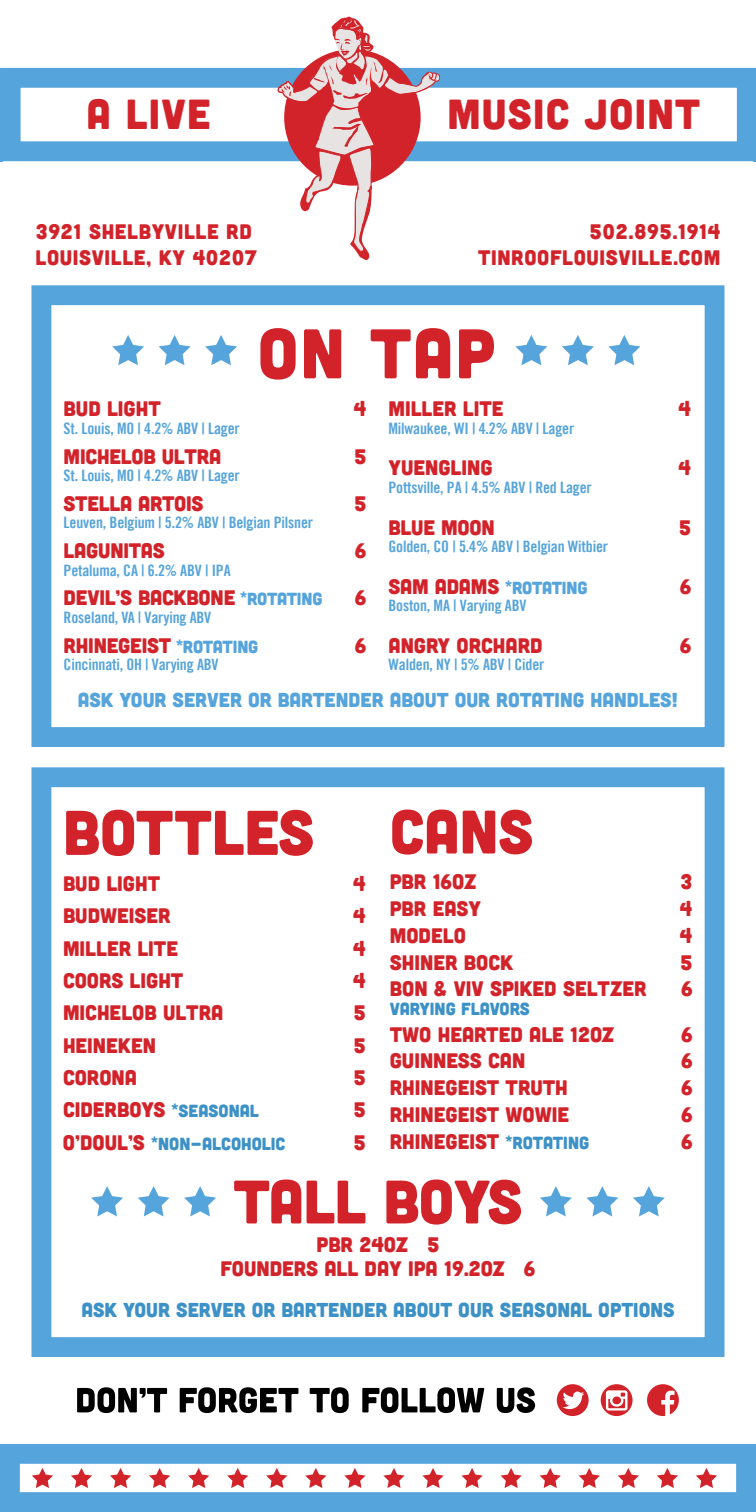
<style>
.page{position:relative;width:756px;height:1512px;background:#fff}
.page>*{position:absolute;margin:0;border:0;box-sizing:border-box;transform-origin:0 0}
.t1{font:70px "Cubano";color:#d2232a}
.t2{font:63px "Cubano";color:#d2232a}
.t3{font:61.25px "Cubano";letter-spacing:-.01em;color:#d2232a}
.t4{font:42px "Cubano";letter-spacing:.03em;color:#d2232a}
.t5{font:21px/23.6px "Cubano";color:#d2232a;text-align:center}
.t6{font:21px/25.2px "Cubano";letter-spacing:.03em;color:#d2232a}
.t7{font:20.12px "Cubano";color:#55a4db}
.t8{font:20.12px "Cubano";color:#3c91c7}
.t9{font:17.5px "Cubano";color:#3c91c7}
.t10{font:17.5px "Cubano";letter-spacing:-.01em;color:#55a4db}
.t11{font:15.75px "Trade Gothic LT Bold Cond Twenty";letter-spacing:-.01em;color:#55a4db}
.s1{font-size:17.5px;color:#55a4db}
.s2{font-size:21px;color:#d2232a}
.s3{font-size:17.5px;color:#3c91c7}
</style>
<div class="page">
<div style="left:0;top:1444px;width:756px;height:68px;border:20px solid #55a4db"></div>
<svg style="left:32px;top:1468px;width:21px;height:20px"></svg>
<svg style="left:188px;top:1468px;width:21px;height:20px"></svg>
<svg style="left:344px;top:1468px;width:22px;height:20px"></svg>
<svg style="left:501px;top:1468px;width:21px;height:20px"></svg>
<svg style="left:657px;top:1468px;width:21px;height:20px"></svg>
<svg style="left:71px;top:1468px;width:21px;height:20px"></svg>
<svg style="left:227px;top:1468px;width:21px;height:20px"></svg>
<svg style="left:383px;top:1468px;width:22px;height:20px"></svg>
<svg style="left:540px;top:1468px;width:21px;height:20px"></svg>
<svg style="left:696px;top:1468px;width:21px;height:20px"></svg>
<svg style="left:110px;top:1468px;width:21px;height:20px"></svg>
<svg style="left:266px;top:1468px;width:21px;height:20px"></svg>
<svg style="left:422px;top:1468px;width:22px;height:20px"></svg>
<svg style="left:579px;top:1468px;width:21px;height:20px"></svg>
<svg style="left:149px;top:1468px;width:21px;height:20px"></svg>
<svg style="left:305px;top:1468px;width:21px;height:20px"></svg>
<svg style="left:461px;top:1468px;width:22px;height:20px"></svg>
<svg style="left:618px;top:1468px;width:21px;height:20px"></svg>
<hr style="left:755px;top:1444px;width:1px;height:68px;background:#55a4db">
<div style="left:31px;top:767px;width:693px;height:590px;border:20px solid #55a4db"></div>
<hr style="left:0;top:68px;width:3px;height:93px;background:#55a4db">
<div style="left:1px;top:68px;width:755px;height:93px;border:20px solid #55a4db"></div>
<svg style="left:276px;top:16px;width:164px;height:244px"></svg>
<div style="left:31px;top:285px;width:693px;height:462px;border:20px solid #55a4db"></div>
<svg style="left:112px;top:335px;width:32px;height:30px"></svg>
<svg style="left:159px;top:335px;width:32px;height:30px"></svg>
<svg style="left:205px;top:335px;width:32px;height:30px"></svg>
<svg style="left:515px;top:335px;width:32px;height:30px"></svg>
<svg style="left:562px;top:335px;width:32px;height:30px"></svg>
<svg style="left:608px;top:335px;width:32px;height:30px"></svg>
<div style="left:557px;top:1384px;width:32px;height:32px;background:#d2232a;border-radius:50%"></div>
<svg style="left:563px;top:1392px;width:21px;height:17px"></svg>
<svg style="left:601px;top:1384px;width:32px;height:32px"></svg>
<svg style="left:606px;top:1390px;width:22px;height:21px"></svg>
<div style="left:647px;top:1384px;width:32px;height:32px;background:#d2232a;border-radius:50%"></div>
<svg style="left:661px;top:1391px;width:14px;height:25px"></svg>
<svg style="left:77px;top:1387px;width:458px;height:26px"></svg>
<svg style="left:91px;top:1186px;width:32px;height:30px"></svg>
<svg style="left:138px;top:1186px;width:32px;height:30px"></svg>
<svg style="left:184px;top:1186px;width:32px;height:30px"></svg>
<svg style="left:540px;top:1186px;width:32px;height:30px"></svg>
<svg style="left:586px;top:1186px;width:32px;height:30px"></svg>
<svg style="left:633px;top:1186px;width:32px;height:30px"></svg>
<h3 class="t4" style="left:86px;top:87px;width:126px">A LIVE</h3>
<h3 class="t4" style="left:447px;top:87px;width:254px">MUSIC JOINT</h3>
<p class="t6" style="left:36px;top:219px;width:223px">3921 SHELBYVILLE RD<br>LOUISVILLE, KY 40207</p>
<p class="t6" style="left:478px;top:219px;width:244px;text-align:right">502.895.1914<br>TINROOFLOUISVILLE.COM</p>
<h1 class="t1" style="left:258px;top:309px;width:239px">ON TAP</h1>
<p class="t5" style="left:64px;top:396px;width:99px">BUD LIGHT</p>
<p class="t5" style="left:354px;top:396px;width:14px">4</p>
<p class="t11" style="left:64px;top:419px;width:178px">St. Louis, MO | 4.2% ABV | Lager</p>
<p class="t5" style="left:64px;top:443px;width:159px">MICHELOB ULTRA</p>
<p class="t5" style="left:354px;top:443px;width:14px">5</p>
<p class="t11" style="left:64px;top:466px;width:178px">St. Louis, MO | 4.2% ABV | Lager</p>
<p class="t5" style="left:64px;top:491px;width:141px">STELLA ARTOIS</p>
<p class="t5" style="left:354px;top:491px;width:14px">5</p>
<p class="t11" style="left:64px;top:513px;width:251px">Leuven, Belgium | 5.2% ABV | Belgian Pilsner</p>
<p class="t5" style="left:64px;top:538px;width:103px">LAGUNITAS</p>
<p class="t5" style="left:355px;top:538px;width:13px">6</p>
<p class="t11" style="left:64px;top:560px;width:168px">Petaluma, CA | 6.2% ABV | IPA</p>
<p class="t5" style="left:64px;top:585px;width:260px">DEVIL’S BACKBONE <span class="s1">*ROTATING</span></p>
<p class="t5" style="left:355px;top:585px;width:13px">6</p>
<p class="t11" style="left:64px;top:608px;width:149px">Roseland, VA | Varying ABV</p>
<p class="t5" style="left:64px;top:632px;width:196px">RHINEGEIST <span class="s1">*ROTATING</span></p>
<p class="t5" style="left:355px;top:632px;width:13px">6</p>
<p class="t11" style="left:64px;top:655px;width:156px">Cincinnati, OH | Varying ABV</p>
<p class="t5" style="left:388px;top:396px;width:117px">MILLER LITE</p>
<p class="t5" style="left:679px;top:396px;width:14px">4</p>
<p class="t11" style="left:388px;top:419px;width:187px">Milwaukee, WI | 4.2% ABV | Lager</p>
<p class="t5" style="left:388px;top:455px;width:106px">YUENGLING</p>
<p class="t5" style="left:679px;top:455px;width:14px">4</p>
<p class="t11" style="left:388px;top:478px;width:205px">Pottsville, PA | 4.5% ABV | Red Lager</p>
<p class="t5" style="left:388px;top:514px;width:108px">BLUE MOON</p>
<p class="t5" style="left:679px;top:514px;width:14px">5</p>
<p class="t11" style="left:388px;top:537px;width:221px">Golden, CO | 5.4% ABV | Belgian Witbier</p>
<p class="t10" style="left:388px;top:576px;width:201px"><span class="s2">SAM ADAMS</span> *ROTATING</p>
<p class="t5" style="left:680px;top:574px;width:13px">6</p>
<p class="t11" style="left:388px;top:596px;width:140px">Boston, MA | Varying ABV</p>
<p class="t5" style="left:388px;top:633px;width:156px">ANGRY ORCHARD</p>
<p class="t5" style="left:680px;top:633px;width:13px">6</p>
<p class="t11" style="left:388px;top:655px;width:157px">Walden, NY | 5% ABV | Cider</p>
<p class="t7" style="left:78px;top:687px;width:602px">ASK YOUR SERVER OR BARTENDER ABOUT OUR ROTATING HANDLES!</p>
<h2 class="t2" style="left:63px;top:792px;width:253px">BOTTLES</h2>
<p class="t5" style="left:63px;top:871px;width:99px">BUD LIGHT</p>
<p class="t5" style="left:353px;top:871px;width:14px">4</p>
<p class="t5" style="left:63px;top:903px;width:109px">BUDWEISER</p>
<p class="t5" style="left:353px;top:903px;width:14px">4</p>
<p class="t5" style="left:63px;top:935px;width:117px">MILLER LITE</p>
<p class="t5" style="left:353px;top:935px;width:14px">4</p>
<p class="t5" style="left:63px;top:968px;width:122px">COORS LIGHT</p>
<p class="t5" style="left:353px;top:968px;width:14px">4</p>
<p class="t5" style="left:63px;top:1000px;width:162px">MICHELOB ULTRA</p>
<p class="t5" style="left:353px;top:1000px;width:14px">5</p>
<p class="t5" style="left:63px;top:1033px;width:94px">HEINEKEN</p>
<p class="t5" style="left:353px;top:1033px;width:14px">5</p>
<p class="t5" style="left:63px;top:1065px;width:76px">CORONA</p>
<p class="t5" style="left:353px;top:1065px;width:14px">5</p>
<p class="t5" style="left:63px;top:1097px;width:198px">CIDERBOYS <span class="s3">*SEASONAL</span></p>
<p class="t5" style="left:353px;top:1097px;width:14px">5</p>
<p class="t9" style="left:63px;top:1132px;width:224px"><span class="s2">O’DOUL’S</span> *NON-ALCOHOLIC</p>
<p class="t5" style="left:353px;top:1130px;width:14px">5</p>
<h3 class="t3" style="left:390px;top:793px;width:145px">CANS</h3>
<p class="t5" style="left:390px;top:869px;width:88px">PBR 16OZ</p>
<p class="t5" style="left:680px;top:869px;width:14px">3</p>
<p class="t5" style="left:390px;top:896px;width:93px">PBR EASY</p>
<p class="t5" style="left:680px;top:896px;width:14px">4</p>
<p class="t5" style="left:390px;top:923px;width:78px">MODELO</p>
<p class="t5" style="left:680px;top:923px;width:14px">4</p>
<p class="t5" style="left:390px;top:950px;width:125px">SHINER BOCK</p>
<p class="t5" style="left:680px;top:950px;width:14px">5</p>
<p class="t5" style="left:390px;top:976px;width:258px">BON &amp; VIV SPIKED SELTZER</p>
<p class="t5" style="left:681px;top:976px;width:13px">6</p>
<p class="t9" style="left:390px;top:997px;width:142px">VARYING FLAVORS</p>
<p class="t5" style="left:390px;top:1021px;width:226px">TWO HEARTED ALE 12OZ</p>
<p class="t5" style="left:681px;top:1021px;width:13px">6</p>
<p class="t5" style="left:390px;top:1048px;width:137px">GUINNESS CAN</p>
<p class="t5" style="left:681px;top:1048px;width:13px">6</p>
<p class="t5" style="left:390px;top:1075px;width:180px">RHINEGEIST TRUTH</p>
<p class="t5" style="left:681px;top:1075px;width:13px">6</p>
<p class="t5" style="left:390px;top:1102px;width:181px">RHINEGEIST WOWIE</p>
<p class="t5" style="left:681px;top:1102px;width:13px">6</p>
<p class="t5" style="left:390px;top:1129px;width:201px">RHINEGEIST <span class="s3">*ROTATING</span></p>
<p class="t5" style="left:681px;top:1129px;width:13px">6</p>
<h3 class="t3" style="left:234px;top:1163px;width:290px">TALL BOYS</h3>
<p class="t5" style="left:221px;top:1232px;width:316px">PBR 24OZ 5<br>FOUNDERS ALL DAY IPA 19.2OZ 6</p>
<p class="t8" style="left:81px;top:1297px;width:595px">ASK YOUR SERVER OR BARTENDER ABOUT OUR SEASONAL OPTIONS</p>
</div>
